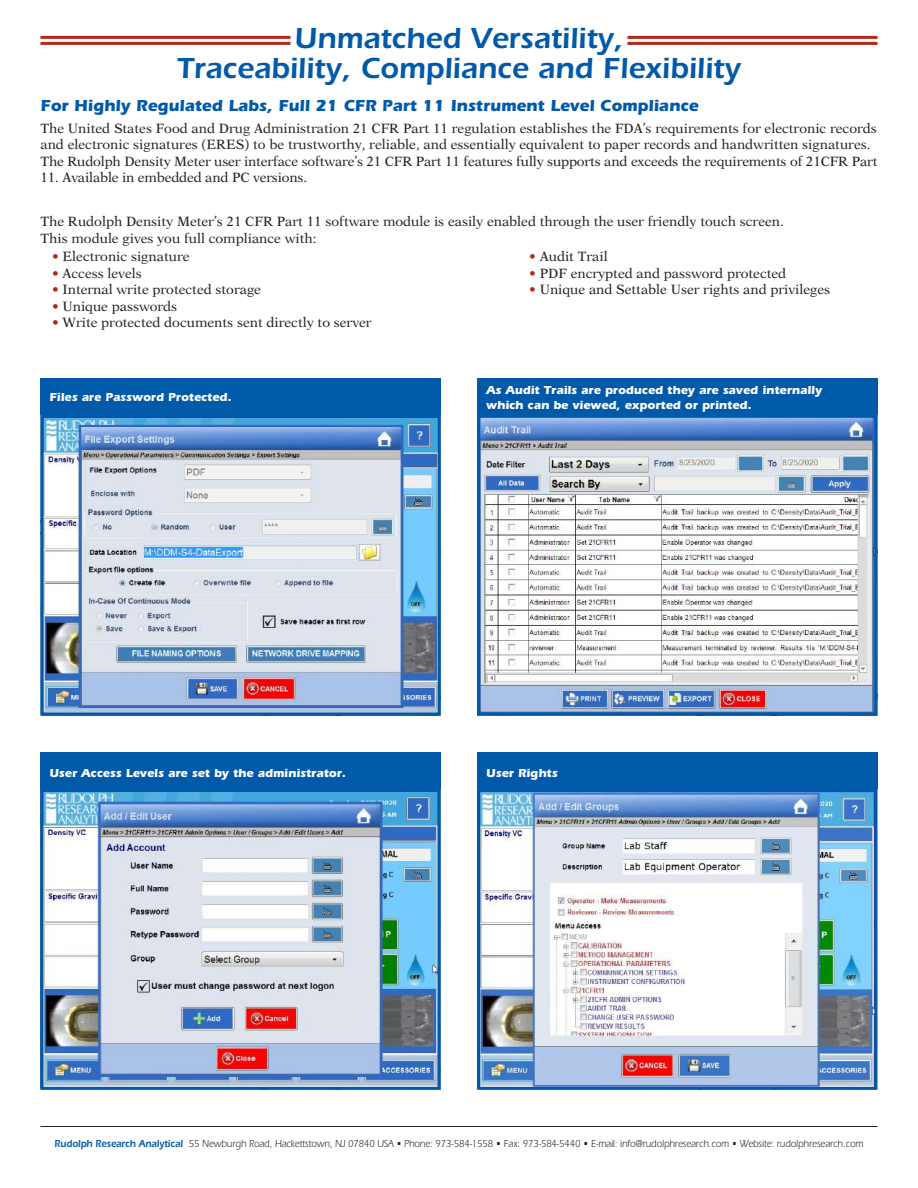
<style>
.page{position:relative;width:918px;height:1188px;background:#fff}
.page>*{position:absolute;margin:0;border:0;box-sizing:border-box;transform-origin:0 0}
.t1{font:600 30px/30px "Itc Eras";color:#0159a9;text-align:center}
.t2{font:700 16.5px "Itc Eras";color:#0159a9}
.t3{font:13.5px/16.5px "New Aster";color:#231f20}
.t4{font:700 12px/15px "Itc Eras";color:#fff}
.t5{font:10.5px "Itc Eras";letter-spacing:-.005em;color:#231f20;scale:.9 1}
.s1{color:#b1291a}
.s2{font-weight:600;color:#0159a9}
</style>
<div class="page">
<div style="left:477px;top:752px;width:400px;height:37px;background:#0159a9"></div>
<hr style="left:40px;top:1126px;width:837px;height:1px;background:#231f20">
<img style="left:44px;top:419px;width:393px;height:293px">
<div style="left:40px;top:415px;width:401px;height:301px;border:3px solid #0159a9"></div>
<img style="left:481px;top:419px;width:392px;height:293px">
<div style="left:477px;top:415px;width:400px;height:301px;border:3px solid #0159a9"></div>
<img style="left:45px;top:793px;width:392px;height:293px">
<div style="left:41px;top:789px;width:400px;height:301px;border:3px solid #0159a9"></div>
<img style="left:481px;top:793px;width:393px;height:293px">
<div style="left:477px;top:789px;width:401px;height:301px;border:3px solid #0159a9"></div>
<div style="left:477px;top:378px;width:400px;height:37px;background:#0159a9"></div>
<div style="left:41px;top:378px;width:400px;height:37px;background:#0159a9"></div>
<div style="left:41px;top:752px;width:400px;height:37px;background:#0159a9"></div>
<hr style="left:40px;top:36px;width:251px;height:3px;background:#b1291a">
<hr style="left:40px;top:42px;width:251px;height:3px;background:#b1291a">
<hr style="left:627px;top:36px;width:251px;height:3px;background:#b1291a">
<hr style="left:627px;top:42px;width:251px;height:3px;background:#b1291a">
<h1 class="t1" style="left:177px;top:23px;width:565px">Unmatched Versatility,<br>Traceability, Compliance and Flexibility</h1>
<p class="t2" style="left:40px;top:96px;width:660px">For Highly Regulated Labs, Full 21 CFR Part 11 Instrument Level Compliance</p>
<p class="t3" style="left:40px;top:120px;width:839px">The United States Food and Drug Administration 21 CFR Part 11 regulation establishes the FDA’s requirements for electronic records and electronic signatures (ERES) to be trustworthy, reliable, and essentially equivalent to paper records and handwritten signatures.<br>The Rudolph Density Meter user interface software’s 21 CFR Part 11 features fully supports and exceeds the requirements of 21CFR Part</p>
<p class="t3" style="left:40px;top:169px;width:268px">11. Available in embedded and PC versions.</p>
<p class="t3" style="left:40px;top:213px;width:745px">The Rudolph Density Meter’s 21 CFR Part 11 software module is easily enabled through the user friendly touch screen.<br>This module gives you full compliance with:</p>
<p class="t3" style="left:52px;top:248px;width:139px"><span class="s1">•</span> Electronic signature</p>
<p class="t3" style="left:52px;top:265px;width:91px"><span class="s1">•</span> Access levels</p>
<p class="t3" style="left:52px;top:281px;width:211px"><span class="s1">•</span> Internal write protected storage</p>
<p class="t3" style="left:52px;top:298px;width:127px"><span class="s1">•</span> Unique passwords</p>
<p class="t3" style="left:52px;top:314px;width:321px"><span class="s1">•</span> Write protected documents sent directly to server</p>
<p class="t3" style="left:529px;top:248px;width:80px"><span class="s1">•</span> Audit Trail</p>
<p class="t3" style="left:529px;top:265px;width:259px"><span class="s1">•</span> PDF encrypted and password protected</p>
<p class="t3" style="left:529px;top:281px;width:303px"><span class="s1">•</span> Unique and Settable User rights and privileges</p>
<p class="t4" style="left:50px;top:390px;width:184px">Files are Password Protected.</p>
<p class="t4" style="left:486px;top:382px;width:338px">As Audit Trails are produced they are saved internally which can be viewed, exported or printed.</p>
<p class="t4" style="left:50px;top:766px;width:298px">User Access Levels are set by the administrator.</p>
<p class="t4" style="left:486px;top:766px;width:73px">User Rights</p>
<p class="t5" style="left:55px;top:1138px;width:900px"><span class="s2">Rudolph Research Analytical</span> 55 Newburgh Road, Hackettstown, NJ 07840 USA • Phone: 973-584-1558 • Fax: 973-584-5440 • E-mail: info@rudolphresearch.com • Website: rudolphresearch.com</p>
</div>
